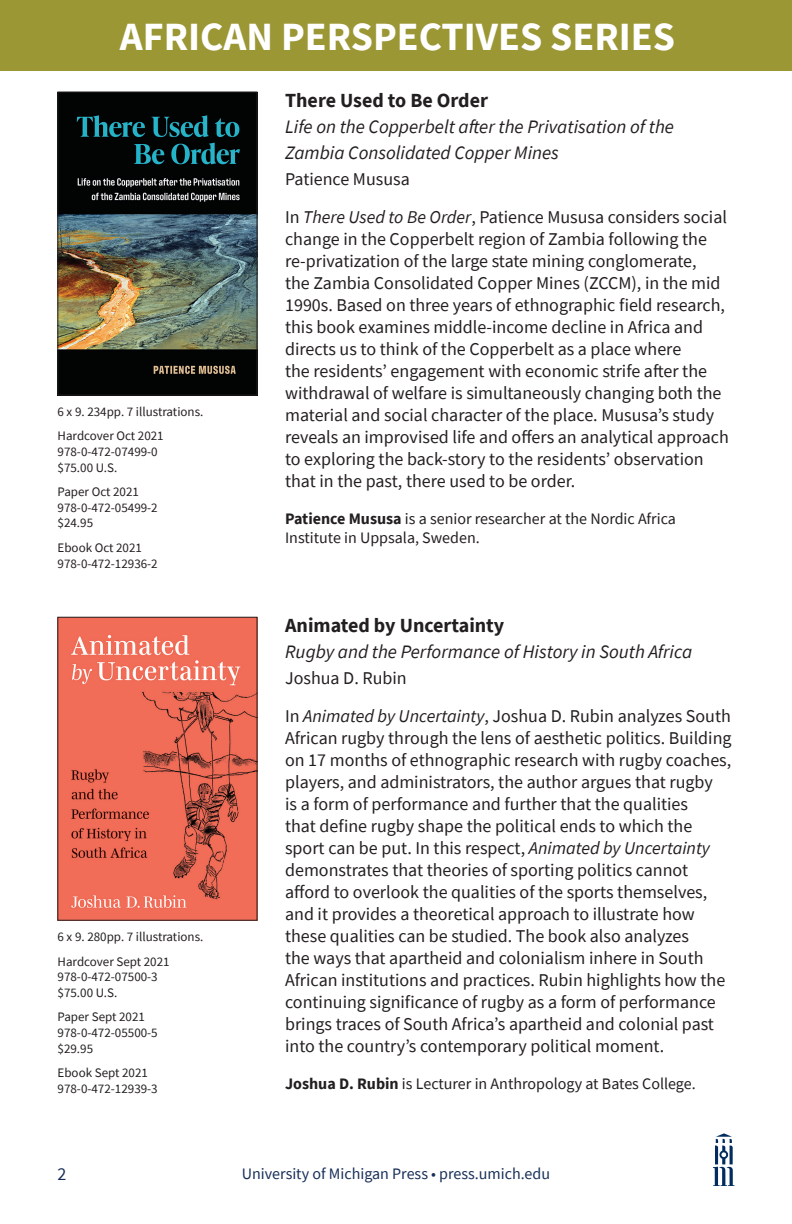
<style>
.page{position:relative;width:792px;height:1224px;background:#fff}
.page>*{position:absolute;margin:0;border:0;box-sizing:border-box;transform-origin:0 0}
.t1{font:700 40px "Source Sans Pro";color:#fff}
.ct{font:700 20px "Source Sans Pro";color:#231f20}
.cs{font:italic 19px/26px "Source Sans Pro";color:#231f20}
.au{font:18px/22px "Source Sans Pro";color:#231f20}
.t2{font:18px "Source Sans Pro";color:#172f58}
.bio{font:16px/19.2px "Source Sans Pro";color:#231f20}
.t3{font:16px "Source Sans Pro";color:#172f58}
.en{font:13px "Source Sans Pro";color:#231f20}
.enf{font:13px "Source Sans Pro";color:#231f20}
.s1{font-style:italic}
.s2{font-weight:700}
</style>
<div class="page">
<div style="left:0;top:0;width:792px;height:71px;background:#9b9735"></div>
<svg style="left:713px;top:1133px;width:21px;height:53px"></svg>
<img style="left:60px;top:619px;width:195px;height:300px">
<div style="left:58px;top:617px;width:199px;height:304px;border:1px solid #231f20"></div>
<img style="left:60px;top:94px;width:195px;height:299px">
<div style="left:58px;top:92px;width:199px;height:303px;border:1px solid #231f20"></div>
<p class="t1" style="left:120px;top:9px;width:557px">AFRICAN PERSPECTIVES SERIES</p>
<p class="enf" style="left:58px;top:403px;width:147px">6 x 9. 234pp. 7 illustrations.</p>
<p class="enf" style="left:58px;top:428px;width:108px">Hardcover Oct 2021</p>
<p class="en" style="left:58px;top:443px;width:102px">978-0-472-07499-0</p>
<p class="en" style="left:58px;top:459px;width:61px">$75.00 U.S.</p>
<p class="enf" style="left:58px;top:484px;width:83px">Paper Oct 2021</p>
<p class="en" style="left:58px;top:499px;width:102px">978-0-472-05499-2</p>
<p class="en" style="left:58px;top:515px;width:37px">$24.95</p>
<p class="enf" style="left:58px;top:539px;width:86px">Ebook Oct 2021</p>
<p class="en" style="left:58px;top:555px;width:102px">978-0-472-12936-2</p>
<p class="enf" style="left:58px;top:928px;width:147px">6 x 9. 280pp. 7 illustrations.</p>
<p class="enf" style="left:58px;top:953px;width:114px">Hardcover Sept 2021</p>
<p class="en" style="left:58px;top:969px;width:102px">978-0-472-07500-3</p>
<p class="en" style="left:58px;top:984px;width:61px">$75.00 U.S.</p>
<p class="enf" style="left:58px;top:1009px;width:89px">Paper Sept 2021</p>
<p class="en" style="left:58px;top:1024px;width:102px">978-0-472-05500-5</p>
<p class="en" style="left:58px;top:1040px;width:37px">$29.95</p>
<p class="enf" style="left:58px;top:1065px;width:92px">Ebook Sept 2021</p>
<p class="en" style="left:58px;top:1080px;width:102px">978-0-472-12939-3</p>
<p class="ct" style="left:285px;top:87px;width:204px">There Used to Be Order</p>
<p class="cs" style="left:285px;top:113px;width:390px">Life on the Copperbelt after the Privatisation of the<br>Zambia Consolidated Copper Mines</p>
<p class="au" style="left:285px;top:168px;width:126px">Patience Mususa</p>
<p class="au" style="left:285px;top:206px;width:445px">In <span class="s1">There Used to Be Order</span>, Patience Mususa considers social change in the Copperbelt region of Zambia following the re-privatization of the large state mining conglomerate,<br>the Zambia Consolidated Copper Mines (ZCCM), in the mid 1990s. Based on three years of ethnographic field research, this book examines middle-income decline in Africa and directs us to think of the Copperbelt as a place where<br>the residents’ engagement with economic strife after the withdrawal of welfare is simultaneously changing both the material and social character of the place. Mususa’s study reveals an improvised life and offers an analytical approach to exploring the back-story to the residents’ observation that in the past, there used to be order.</p>
<p class="bio" style="left:285px;top:509px;width:392px"><span class="s2">Patience Mususa</span> is a senior researcher at the Nordic Africa<br>Institute in Uppsala, Sweden.</p>
<p class="ct" style="left:285px;top:612px;width:221px">Animated by Uncertainty</p>
<p class="cs" style="left:285px;top:638px;width:409px">Rugby and the Performance of History in South Africa</p>
<p class="au" style="left:285px;top:667px;width:123px">Joshua D. Rubin</p>
<p class="au" style="left:285px;top:705px;width:448px">In <span class="s1">Animated by Uncertainty</span>, Joshua D. Rubin analyzes South African rugby through the lens of aesthetic politics. Building on 17 months of ethnographic research with rugby coaches, players, and administrators, the author argues that rugby<br>is a form of performance and further that the qualities<br>that define rugby shape the political ends to which the sport can be put. In this respect, <span class="s1">Animated by Uncertainty </span>demonstrates that theories of sporting politics cannot afford to overlook the qualities of the sports themselves, and it provides a theoretical approach to illustrate how these qualities can be studied. The book also analyzes<br>the ways that apartheid and colonialism inhere in South African institutions and practices. Rubin highlights how the continuing significance of rugby as a form of performance brings traces of South Africa’s apartheid and colonial past into the country’s contemporary political moment.</p>
<p class="bio" style="left:285px;top:1074px;width:412px"><span class="s2">Joshua D. Rubin</span> is Lecturer in Anthropology at Bates College.</p>
<p class="t2" style="left:58px;top:1162px;width:10px">2</p>
<p class="t3" style="left:242px;top:1164px;width:310px">University of Michigan Press • press.umich.edu</p>
</div>
